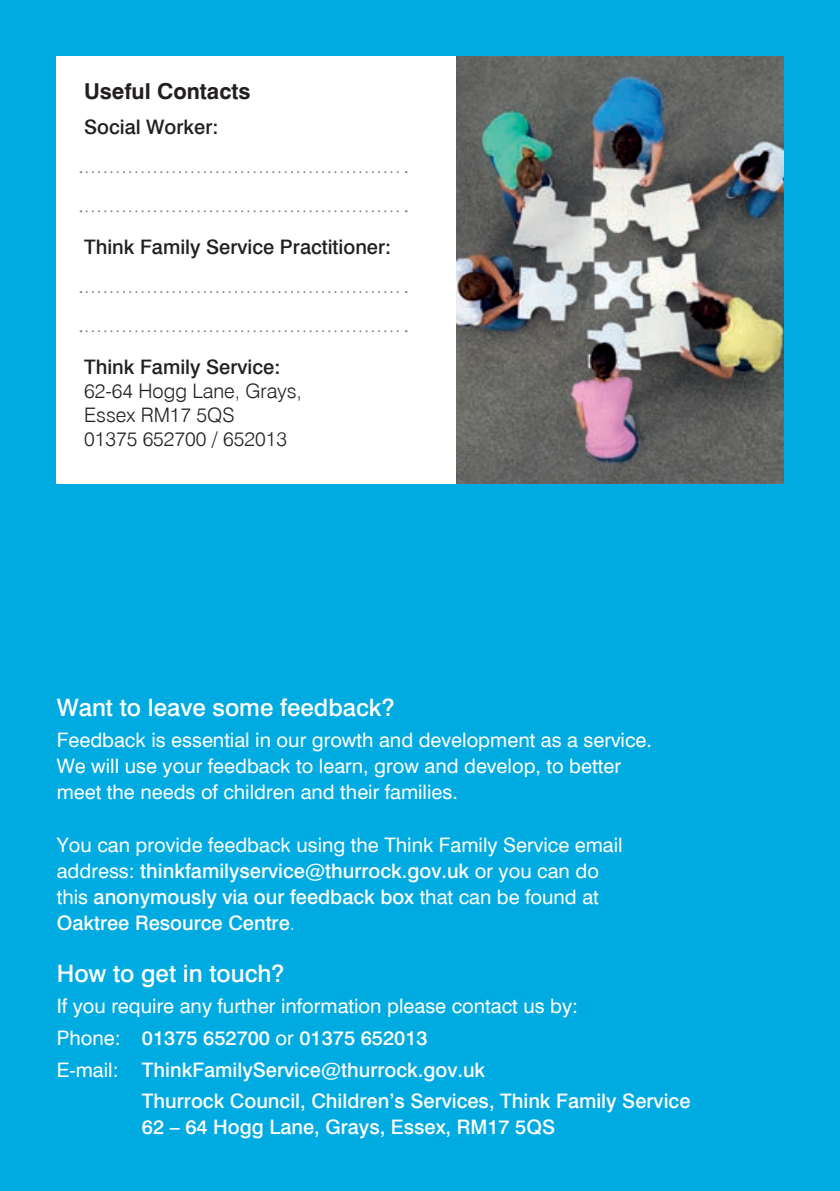
<style>
.page{position:relative;width:840px;height:1191px;background:#fff}
.page>*{position:absolute;margin:0;border:0;box-sizing:border-box;transform-origin:0 0}
.t1{font:500 24px "Swiss 721 BT";color:#fff}
.t2{font:700 22px "Swiss 721 BT";color:#231f20}
.t3{font:20px/26px "Swiss 721 BT";color:#fff}
.t4{font:500 20px "Swiss 721 BT";color:#fff}
.t5{font:500 20px "Swiss 721 BT";color:#231f20}
.t6{font:300 20px/24px "Swiss 721 BT";color:#231f20}
.s1{font-weight:500}
.s2{font-weight:300}
.s3{font-weight:400}
</style>
<div class="page">
<div style="left:0;top:0;width:839px;height:1191px;background:#00abe1"></div>
<div style="left:57px;top:57px;width:725px;height:427px;background:#fff"></div>
<svg style="left:80px;top:171px;width:326px;height:2px"></svg>
<svg style="left:80px;top:210px;width:326px;height:2px"></svg>
<svg style="left:80px;top:291px;width:326px;height:2px"></svg>
<svg style="left:80px;top:330px;width:326px;height:2px"></svg>
<img style="left:456px;top:57px;width:326px;height:427px">
<p class="t2" style="left:84px;top:78px;width:168px">Useful Contacts</p>
<p class="t5" style="left:84px;top:115px;width:136px">Social Worker:</p>
<p class="t5" style="left:84px;top:235px;width:308px">Think Family Service Practitioner:</p>
<p class="t5" style="left:84px;top:355px;width:198px">Think Family Service:</p>
<p class="t6" style="left:84px;top:379px;width:219px">62-64 Hogg Lane, Grays,<br>Essex RM17 5QS<br>01375 652700 / 652013</p>
<p class="t1" style="left:57px;top:692px;width:339px">Want to leave some feedback?</p>
<p class="t3" style="left:57px;top:727px;width:596px">Feedback is essential in our growth and development as a service.<br>We will use your feedback to learn, grow and develop, to better meet the needs of children and their families.</p>
<p class="t3" style="left:57px;top:831px;width:567px">You can provide feedback using the Think Family Service email address: <span class="s1">thinkfamilyservice@thurrock.gov.uk</span> or you can do this <span class="s1">anonymously via our feedback box</span> that can be found at <span class="s1">Oaktree Resource Centre</span><span class="s2">.</span></p>
<p class="t1" style="left:57px;top:958px;width:229px">How to get in touch?</p>
<p class="t3" style="left:57px;top:993px;width:522px">If you require any further information please contact us by:</p>
<p class="t4" style="left:57px;top:1025px;width:372px"><span class="s3">Phone:</span> 01375 652700 <span class="s3">or</span> 01375 652013</p>
<p class="t4" style="left:57px;top:1057px;width:430px"><span class="s3">E-mail:</span> ThinkFamilyService@thurrock.gov.uk</p>
<p class="t4" style="left:142px;top:1089px;width:549px">Thurrock Council, Children’s Services, Think Family Service</p>
<p class="t4" style="left:142px;top:1115px;width:414px">62 – 64 Hogg Lane, Grays, Essex, RM17 5QS</p>
</div>
